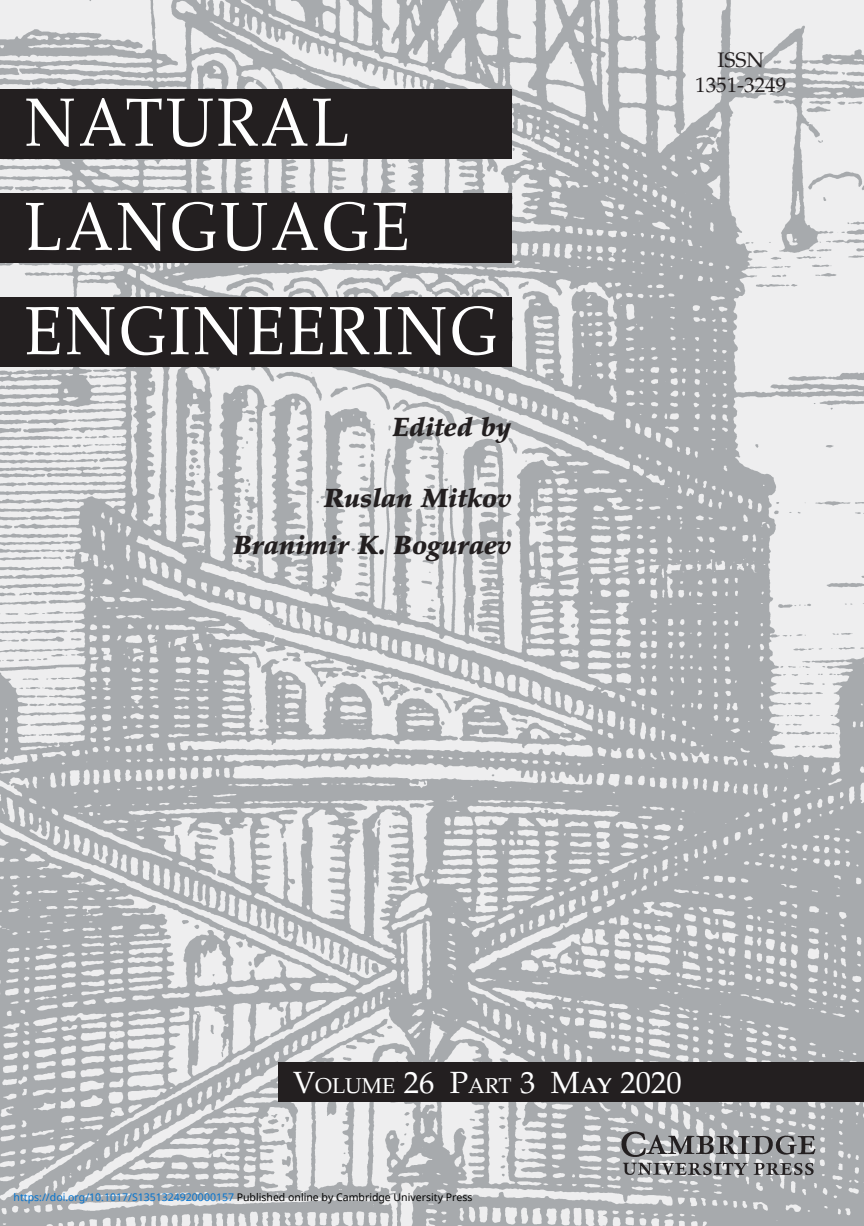
<style>
.page{position:relative;width:864px;height:1226px;background:#fff}
.page>*{position:absolute;margin:0;border:0;box-sizing:border-box;transform-origin:0 0}
.t1{font:30.62px "Palatino LT Pro";color:#fff}
.t2{font:italic 900 26.25px/47.2px "Palatino LT Pro";color:#231f20;text-align:right}
.t3{font:21px/25.2px "Palatino LT Pro";color:#231f20;text-align:center}
.t4{font:10.5px "Noto Sans";color:#0172cf}
.s1{font-size:21.35px}
.s2{color:#000}
</style>
<div class="page">
<img style="left:0;top:0;width:863px;height:1225px">
<img style="left:619px;top:1128px;width:199px;height:52px">
<div style="left:278px;top:1062px;width:585px;height:39px;background:#231f20"></div>
<div style="left:0;top:89px;width:511px;height:69px;background:#231f20"></div>
<svg style="left:26px;top:98px;width:48px;height:49px"></svg>
<svg style="left:80px;top:98px;width:227px;height:49px"></svg>
<svg style="left:313px;top:98px;width:34px;height:48px"></svg>
<div style="left:0;top:193px;width:511px;height:69px;background:#231f20"></div>
<svg style="left:26px;top:203px;width:34px;height:47px"></svg>
<svg style="left:66px;top:202px;width:46px;height:48px"></svg>
<svg style="left:118px;top:203px;width:47px;height:48px"></svg>
<svg style="left:172px;top:202px;width:43px;height:49px"></svg>
<svg style="left:221px;top:202px;width:96px;height:49px"></svg>
<svg style="left:324px;top:202px;width:43px;height:49px"></svg>
<svg style="left:373px;top:203px;width:34px;height:47px"></svg>
<div style="left:0;top:297px;width:511px;height:70px;background:#231f20"></div>
<svg style="left:26px;top:307px;width:34px;height:47px"></svg>
<svg style="left:67px;top:307px;width:47px;height:48px"></svg>
<svg style="left:121px;top:306px;width:43px;height:49px"></svg>
<svg style="left:171px;top:307px;width:17px;height:47px"></svg>
<svg style="left:195px;top:307px;width:47px;height:48px"></svg>
<svg style="left:249px;top:307px;width:33px;height:47px"></svg>
<svg style="left:289px;top:307px;width:34px;height:47px"></svg>
<svg style="left:330px;top:307px;width:61px;height:47px"></svg>
<svg style="left:398px;top:307px;width:47px;height:48px"></svg>
<svg style="left:452px;top:306px;width:43px;height:49px"></svg>
<img style="left:0;top:1054px;width:2px;height:127px">
<h2 class="t2" style="left:392px;top:403px;width:120px">Edited by</h2>
<h2 class="t2" style="left:233px;top:474px;width:279px">Ruslan Mitkov<br>Branimir K. Boguraev</h2>
<h3 class="t3" style="left:695px;top:47px;width:92px">ISSN<br>1351-3249</h3>
<h1 class="t1" style="left:293px;top:1064px;width:390px">V<span class="s1">OLUME</span> 26 P<span class="s1">ART</span> 3 MAY 2020</h1>
<p class="t4" style="left:14px;top:1189px;width:460px">https://doi.org/10.1017/S1351324920000157 <span class="s2">Published online by Cambridge University Press</span></p>
</div>
